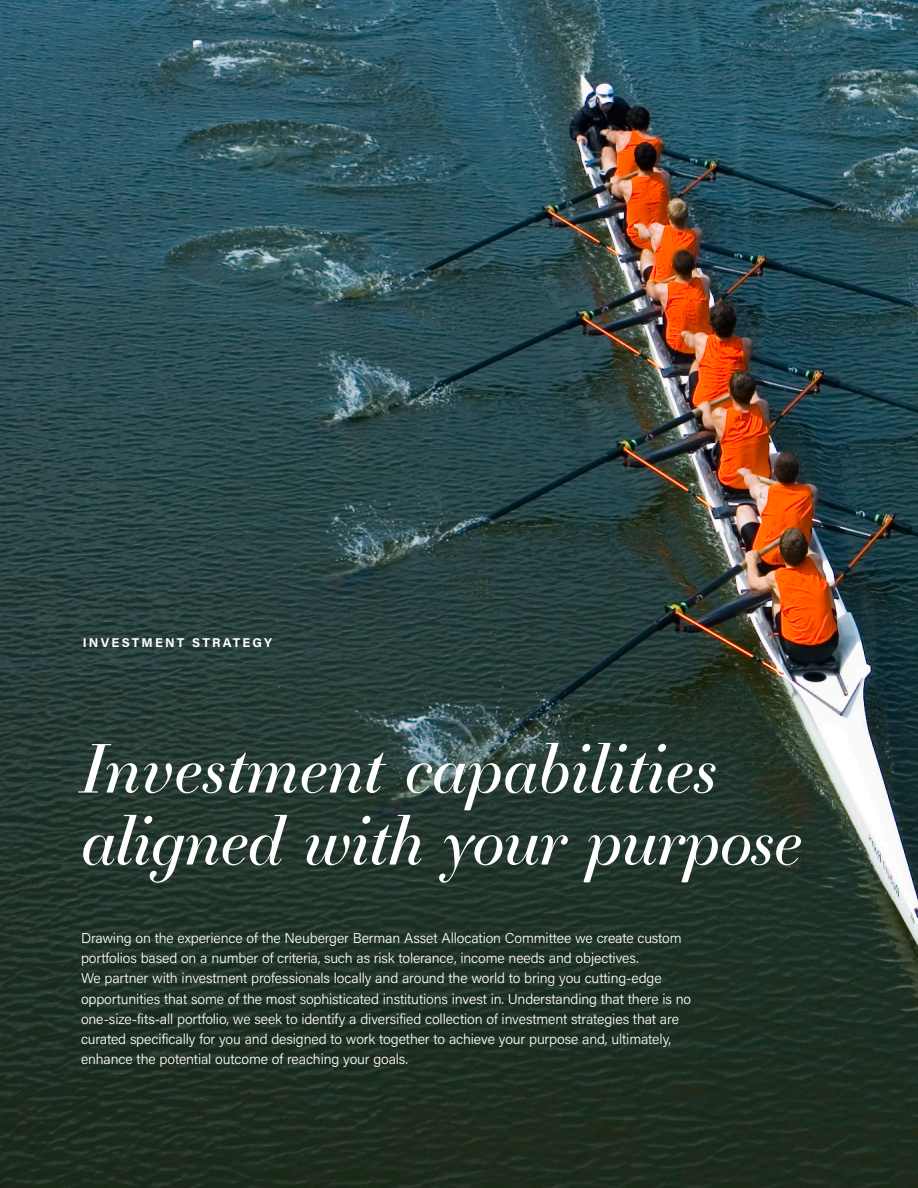
<style>
.page{position:relative;width:918px;height:1188px;background:#fff}
.page>*{position:absolute;margin:0;border:0;box-sizing:border-box;transform-origin:0 0}
.Main_Headlines{font:italic 66px/72px "Essonnes Display";letter-spacing:-.01em;color:#fff}
.Body_Copy{font:300 14.25px/20.2px "Acumin Pro";letter-spacing:-.01em;color:#fff}
.Bold_Eyebrow_Headline{font:700 12.75px "Acumin Pro";letter-spacing:.17em;color:#fff}
</style>
<div class="page">
<img style="left:0;top:0;width:918px;height:1188px">
<p class="Bold_Eyebrow_Headline" style="left:83px;top:633px;width:191px">INVESTMENT STRATEGY</p>
<p class="Main_Headlines" style="left:81px;top:730px;width:723px">Investment capabilities aligned with your purpose</p>
<p class="Body_Copy" style="left:81px;top:927px;width:612px">Drawing on the experience of the Neuberger Berman Asset Allocation Committee we create custom portfolios based on a number of criteria, such as risk tolerance, income needs and objectives.<br>We partner with investment professionals locally and around the world to bring you cutting-edge opportunities that some of the most sophisticated institutions invest in. Understanding that there is no one-size-fits-all portfolio, we seek to identify a diversified collection of investment strategies that are curated specifically for you and designed to work together to achieve your purpose and, ultimately, enhance the potential outcome of reaching your goals.</p>
</div>
